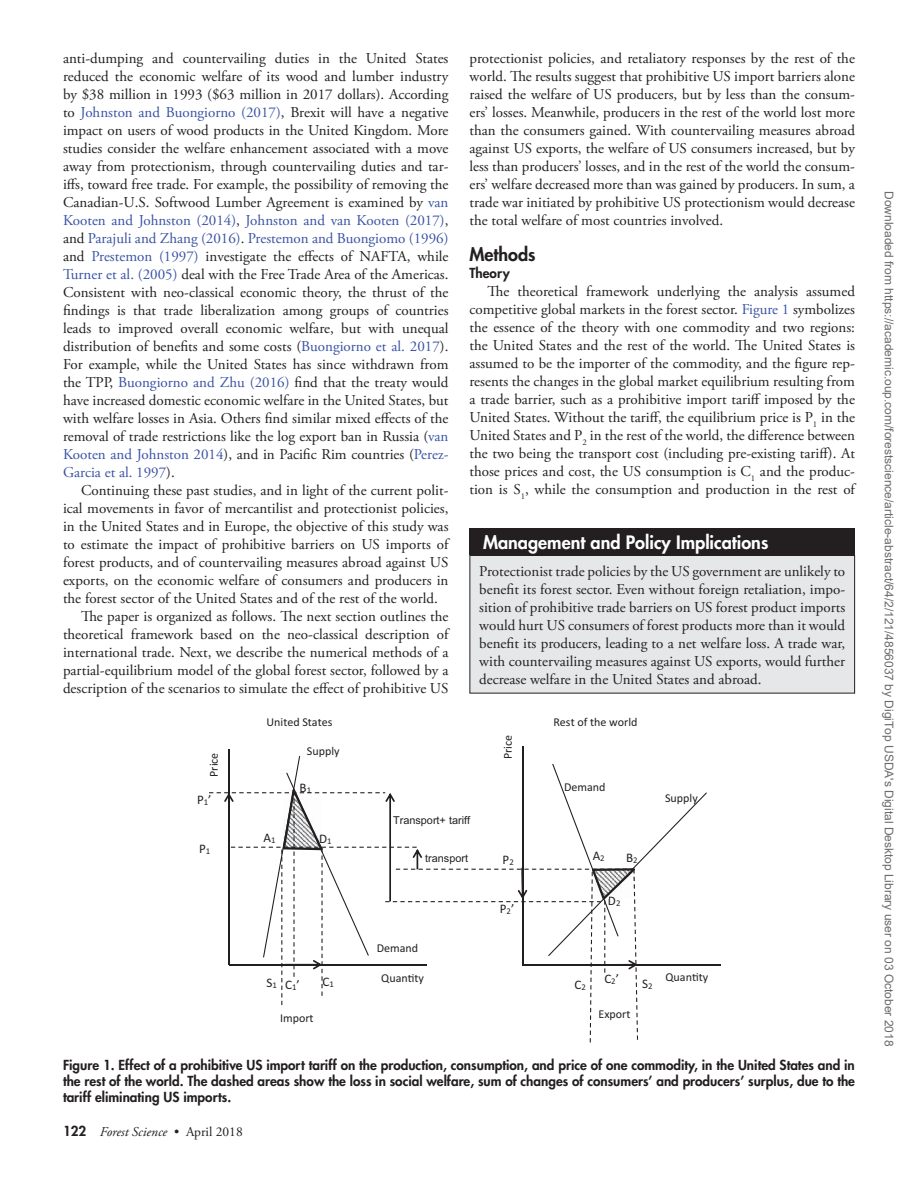
<style>
.page{position:relative;width:918px;height:1188px;background:#fff}
.page>*{position:absolute;margin:0;border:0;box-sizing:border-box;transform-origin:0 0}
.t1{font:800 18px "Futura Std";color:#fff}
.t2{font:800 18px "Futura Std";color:#231f20}
.t3{font:15px/18px "Adobe Garamond Pro";letter-spacing:-.02em;color:#231f20;text-align:justify}
.t4{font:800 13.5px/16.5px "Futura Std";color:#231f20;text-align:justify}
.t5{font:italic 13.5px "Adobe Garamond Pro";color:#231f20}
.t6{font:13.05px "Calibri";color:#231f20}
.t7{font:12px "Arial";color:#696b6d}
.t8{font:12px "Calibri";color:#231f20}
.t9{font:10.8px "Arial";color:#231f20}
.t10{font:8.7px "Calibri";color:#231f20}
.s1{color:#3953a4}
.s2{font-size:8.7px}
.s3{font-size:13.05px}
.s4{font-family:"Futura Std";font-weight:800;font-style:normal}
.s5{font-style:normal}
</style>
<div class="page">
<hr style="left:522px;top:746px;width:1px;height:220px;background:#231f20">
<hr style="left:228px;top:749px;width:1px;height:216px;background:#231f20">
<hr style="left:523px;top:964px;width:198px;height:1px;background:#231f20">
<svg style="left:209px;top:756px;width:498px;height:286px"></svg>
<div style="left:470px;top:556px;width:385px;height:137px;background:#e6e7e8"></div>
<div style="left:470px;top:555px;width:385px;height:139px;border:1px solid #231f20"></div>
<div style="left:470px;top:528px;width:385px;height:27px;background:#231f20"></div>
<p class="t3" style="left:63px;top:51px;width:387px">anti-dumping and countervailing duties in the United States reduced the economic welfare of its wood and lumber industry by $38 million in 1993 ($63 million in 2017 dollars). According to <span class="s1">Johnston and Buongiorno (2017)</span>, Brexit will have a negative impact on users of wood products in the United Kingdom. More studies consider the welfare enhancement associated with a move away from protectionism, through countervailing duties and tar&shy;iffs, toward free trade. For example, the possibility of removing the Canadian-U.S. Softwood Lumber Agreement is examined by <span class="s1">van Kooten and Johnston (2014)</span>, <span class="s1">Johnston and van Kooten (2017)</span>, and <span class="s1">Parajuli and Zhang (2016)</span>. <span class="s1">Prestemon and Buongiomo (1996) </span>and <span class="s1">Prestemon (1997)</span> investigate the effects of NAFTA, while <span class="s1">Turner et al. (2005)</span> deal with the Free Trade Area of the Americas.<br>Consistent with neo-classical economic theory, the thrust of the findings is that trade liberalization among groups of countries leads to improved overall economic welfare, but with unequal distribution of benefits and some costs (<span class="s1">Buongiorno et al. 2017</span>).<br>For example, while the United States has since withdrawn from the TPP, <span class="s1">Buongiorno and Zhu (2016)</span> find that the treaty would have increased domestic economic welfare in the United States, but with welfare losses in Asia. Others find similar mixed effects of the removal of trade restrictions like the log export ban in Russia (<span class="s1">van Kooten and Johnston 2014</span>), and in Pacific Rim countries (<span class="s1">Perez-Garcia et al. 1997</span>).</p>
<p class="t3" style="left:81px;top:483px;width:369px">Continuing these past studies, and in light of the current polit-</p>
<p class="t3" style="left:63px;top:501px;width:387px">ical movements in favor of mercantilist and protectionist policies,</p>
<p class="t3" style="left:63px;top:519px;width:387px">in the United States and in Europe, the objective of this study was</p>
<p class="t3" style="left:63px;top:537px;width:389px">to estimate the impact of prohibitive barriers on US imports of</p>
<p class="t3" style="left:63px;top:555px;width:387px">forest products, and of countervailing measures abroad against US</p>
<p class="t3" style="left:63px;top:573px;width:387px">exports, on the economic welfare of consumers and producers in</p>
<p class="t3" style="left:63px;top:591px;width:376px">the forest sector of the United States and of the rest of the world.</p>
<p class="t3" style="left:81px;top:609px;width:369px">The paper is organized as follows. The next section outlines the</p>
<p class="t3" style="left:63px;top:627px;width:389px">theoretical framework based on the neo-classical description of</p>
<p class="t3" style="left:63px;top:645px;width:387px">international trade. Next, we describe the numerical methods of a</p>
<p class="t3" style="left:63px;top:663px;width:387px">partial-equilibrium model of the global forest sector, followed by a</p>
<p class="t3" style="left:63px;top:681px;width:387px">description of the scenarios to simulate the effect of prohibitive US</p>
<p class="t3" style="left:470px;top:51px;width:387px">protectionist policies, and retaliatory responses by the rest of the world. The results suggest that prohibitive US import barriers alone raised the welfare of US producers, but by less than the consum&shy;ers’ losses. Meanwhile, producers in the rest of the world lost more than the consumers gained. With countervailing measures abroad against US exports, the welfare of US consumers increased, but by less than producers’ losses, and in the rest of the world the consum&shy;ers’ welfare decreased more than was gained by producers. In sum, a trade war initiated by prohibitive US protectionism would decrease the total welfare of most countries involved.</p>
<p class="t2" style="left:470px;top:246px;width:68px">Methods</p>
<p class="t4" style="left:470px;top:266px;width:42px">Theory</p>
<p class="t3" style="left:470px;top:283px;width:389px;text-indent:18px">The theoretical framework underlying the analysis assumed competitive global markets in the forest sector. <span class="s1">Figure 1</span> symbolizes the essence of the theory with one commodity and two regions: the United States and the rest of the world. The United States is assumed to be the importer of the commodity, and the figure rep&shy;resents the changes in the global market equilibrium resulting from a trade barrier, such as a prohibitive import tariff imposed by the United States. Without the tariff, the equilibrium price is P<sub>1</sub> in the United States and P<sub>2</sub> in the rest of the world, the difference between the two being the transport cost (including pre-existing tariff). At those prices and cost, the US consumption is C<sub>1</sub> and the produc&shy;tion is S<sub>1</sub>, while the consumption and production in the rest of</p>
<p class="t1" style="left:483px;top:534px;width:287px">Management and Policy Implications</p>
<p class="t3" style="left:479px;top:563px;width:368px">Protectionist trade policies by the US government are unlikely to benefit its forest sector. Even without foreign retaliation, impo&shy;sition of prohibitive trade barriers on US forest product imports would hurt US consumers of forest products more than it would benefit its producers, leading to a net welfare loss. A trade war, with countervailing measures against US exports, would further decrease welfare in the United States and abroad.</p>
<p class="t8" style="left:207px;top:777px;width:26px;rotate:-90deg">Price</p>
<p class="t6" style="left:197px;top:792px;width:16px">P<sub>1</sub>’</p>
<p class="t6" style="left:199px;top:841px;width:13px">P<sub>1</sub></p>
<p class="t8" style="left:267px;top:715px;width:67px">United States</p>
<p class="t8" style="left:553px;top:715px;width:86px">Rest of the world</p>
<p class="t8" style="left:307px;top:744px;width:34px">Supply</p>
<p class="t6" style="left:300px;top:780px;width:13px">B<sub>1</sub></p>
<p class="t6" style="left:264px;top:829px;width:14px">A<sub>1</sub></p>
<p class="t6" style="left:319px;top:831px;width:14px">D<sub>1</sub></p>
<p class="t6" style="left:285px;top:977px;width:8px">C</p>
<p class="t6" style="left:323px;top:974px;width:13px">C<span class="s2">1</span></p>
<p class="t6" style="left:266px;top:974px;width:12px">S<sub>1</sub></p>
<p class="t10" style="left:292px;top:982px;width:9px">1<span class="s3">’</span></p>
<p class="t9" style="left:393px;top:814px;width:78px">Transport+ tariff</p>
<p class="t9" style="left:425px;top:852px;width:44px">transport</p>
<p class="t8" style="left:377px;top:941px;width:43px">Demand</p>
<p class="t8" style="left:501px;top:759px;width:26px;rotate:-90deg">Price</p>
<p class="t6" style="left:503px;top:852px;width:13px">P<sub>2</sub></p>
<p class="t6" style="left:500px;top:901px;width:16px">P<sub>2</sub>’</p>
<p class="t8" style="left:564px;top:779px;width:43px">Demand</p>
<p class="t6" style="left:593px;top:848px;width:14px">A<sub>2</sub></p>
<p class="t6" style="left:626px;top:849px;width:13px">B<sub>2</sub></p>
<p class="t6" style="left:608px;top:892px;width:10px">D</p>
<p class="t10" style="left:616px;top:898px;width:6px">2</p>
<p class="t8" style="left:665px;top:791px;width:34px">Supply</p>
<p class="t8" style="left:381px;top:971px;width:44px">Quan-ty</p>
<p class="t8" style="left:666px;top:970px;width:44px">Quan-ty</p>
<p class="t6" style="left:604px;top:971px;width:16px">C<sub>2</sub>’</p>
<p class="t6" style="left:642px;top:976px;width:12px">S<sub>2</sub></p>
<p class="t6" style="left:575px;top:977px;width:13px">C<sub>2</sub></p>
<p class="t8" style="left:280px;top:1010px;width:35px">Import</p>
<p class="t8" style="left:598px;top:1007px;width:34px">Export</p>
<p class="t4" style="left:63px;top:1057px;width:794px">Figure 1. Effect of a prohibitive US import tariff on the production, consumption, and price of one commodity, in the United States and in the rest of the world. The dashed areas show the loss in social welfare, sum of changes of consumers’ and producers’ surplus, due to the tariff eliminating US imports.</p>
<p class="t5" style="left:63px;top:1126px;width:181px"><span class="s4">122</span> Forest Science <span class="s5">• April 2018</span></p>
<p class="t7" style="left:896px;top:191px;width:857px;rotate:90deg">Downloaded from https://academic.oup.com/forestscience/article-abstract/64/2/121/4856037 by DigiTop USDA's Digital Desktop Library user on 03 October 2018</p>
</div>
